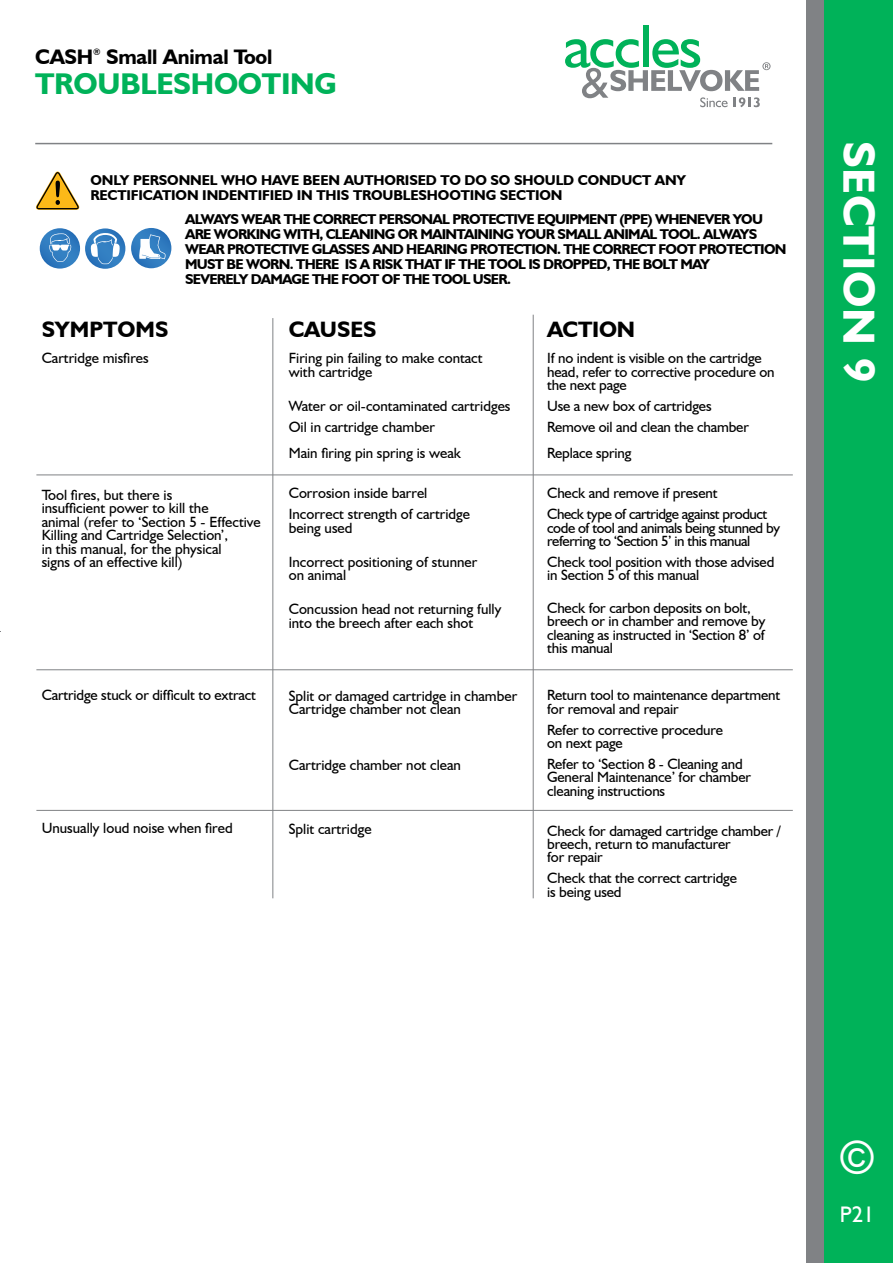
<style>
.page{position:relative;width:893px;height:1263px;background:#fff}
.page>*{position:absolute;margin:0;border:0;box-sizing:border-box;transform-origin:0 0}
.t1{font:700 45px "Humanist 521 BT";letter-spacing:.01em;color:#fff}
.t2{font:45px "Gill Sans";color:#fff}
.t3{font:700 30px "Humanist 521 BT";letter-spacing:-.01em;color:#00b259}
.t4{font:22.5px "Humanist 521 BT";color:#fff}
.t5{font:700 22.35px "Humanist 521 BT";color:#000}
.t6{font:700 21px "Humanist 521 BT";letter-spacing:-.01em;color:#000}
.t7{font:14.85px/13.4px "Humanist 521 BT";letter-spacing:-.01em;color:#000}
.t8{font:14.85px/20.9px "Humanist 521 BT";letter-spacing:-.03em;color:#000}
.t9{font:700 14.25px/15px "Humanist 521 BT";letter-spacing:-.05em;color:#000}
.t10{font:700 14.25px/15px "Humanist 521 BT";letter-spacing:-.01em;color:#000}
.t11{font:700 9px "Humanist 521 BT";color:#000}
</style>
<div class="page">
<div style="left:643px;top:26px;width:5px;height:41px;background:#00b259"></div>
<svg style="left:565px;top:39px;width:205px;height:68px"></svg>
<hr style="left:35px;top:143px;width:737px;height:1px;background:#808285">
<div style="left:806px;top:0;width:72px;height:1263px;background:#808285"></div>
<div style="left:824px;top:0;width:69px;height:1263px;background:#00b259"></div>
<hr style="left:272px;top:318px;width:1px;height:580px;background:#808285">
<hr style="left:533px;top:315px;width:1px;height:583px;background:#808285">
<hr style="left:36px;top:474px;width:757px;height:1px;background:#808285">
<hr style="left:36px;top:810px;width:757px;height:1px;background:#808285">
<hr style="left:36px;top:669px;width:757px;height:1px;background:#808285">
<svg style="left:40px;top:228px;width:40px;height:41px"></svg>
<svg style="left:49px;top:233px;width:22px;height:29px"></svg>
<svg style="left:85px;top:228px;width:40px;height:41px"></svg>
<svg style="left:91px;top:233px;width:29px;height:31px"></svg>
<svg style="left:131px;top:228px;width:40px;height:40px"></svg>
<svg style="left:139px;top:234px;width:27px;height:25px"></svg>
<svg style="left:36px;top:171px;width:44px;height:39px"></svg>
<h3 class="t6" style="left:35px;top:44px;width:60px">CASH</h3>
<p class="t11" style="left:93px;top:46px;width:9px">®</p>
<h3 class="t6" style="left:106px;top:44px;width:168px">Small Animal Tool</h3>
<h2 class="t3" style="left:35px;top:65px;width:303px">TROUBLESHOOTING</h2>
<p class="t10" style="left:90px;top:172px;width:597px">ONLY PERSONNEL WHO HAVE BEEN AUTHORISED TO DO SO SHOULD CONDUCT ANY<br>RECTIFICATION INDENTIFIED IN THIS TROUBLESHOOTING SECTION</p>
<p class="t9" style="left:185px;top:212px;width:603px">ALWAYS WEAR THE CORRECT PERSONAL PROTECTIVE EQUIPMENT (PPE) WHENEVER YOU ARE WORKING WITH, CLEANING OR MAINTAINING YOUR SMALL ANIMAL TOOL. ALWAYS WEAR PROTECTIVE GLASSES AND HEARING PROTECTION. THE CORRECT FOOT PROTECTION MUST BE WORN. THERE IS A RISK THAT IF THE TOOL IS DROPPED, THE BOLT MAY<br>SEVERELY DAMAGE THE FOOT OF THE TOOL USER.</p>
<h3 class="t5" style="left:42px;top:315px;width:128px">SYMPTOMS</h3>
<p class="t7" style="left:42px;top:351px;width:109px">Cartridge misfires</p>
<p class="t7" style="left:42px;top:488px;width:221px">Tool fires, but there is<br>insufficient power to kill the<br>animal (refer to ‘Section 5 - Effective<br>Killing and Cartridge Selection’,<br>in this manual, for the physical<br>signs of an effective kill)</p>
<h3 class="t5" style="left:289px;top:315px;width:89px">CAUSES</h3>
<p class="t7" style="left:289px;top:351px;width:195px">Firing pin failing to make contact with cartridge</p>
<p class="t7" style="left:289px;top:395px;width:223px;line-height:20.9px">Water or oil-contaminated cartridges<br>Oil in cartridge chamber</p>
<p class="t7" style="left:289px;top:446px;width:174px">Main firing pin spring is weak</p>
<p class="t7" style="left:289px;top:483px;width:183px;line-height:20.9px">Corrosion inside barrel<br>Incorrect strength of cartridge</p>
<p class="t7" style="left:289px;top:520px;width:65px">being used</p>
<p class="t7" style="left:289px;top:555px;width:190px">Incorrect positioning of stunner on animal</p>
<p class="t7" style="left:289px;top:602px;width:214px">Concussion head not returning fully into the breech after each shot</p>
<p class="t7" style="left:42px;top:687px;width:216px">Cartridge stuck or difficult to extract</p>
<p class="t7" style="left:289px;top:688px;width:230px">Split or damaged cartridge in chamber<br>Cartridge chamber not clean</p>
<p class="t7" style="left:289px;top:758px;width:174px">Cartridge chamber not clean</p>
<p class="t7" style="left:42px;top:821px;width:193px">Unusually loud noise when fired</p>
<p class="t7" style="left:289px;top:822px;width:84px">Split cartridge</p>
<h3 class="t5" style="left:547px;top:315px;width:89px">ACTION</h3>
<p class="t7" style="left:547px;top:351px;width:229px">If no indent is visible on the cartridge head, refer to corrective procedure on the next page</p>
<p class="t7" style="left:547px;top:395px;width:203px;line-height:20.9px">Use a new box of cartridges<br>Remove oil and clean the chamber</p>
<p class="t7" style="left:547px;top:446px;width:86px">Replace spring</p>
<p class="t8" style="left:547px;top:483px;width:222px">Check and remove if present<br>Check type of cartridge against product</p>
<p class="t8" style="left:547px;top:520px;width:234px;line-height:13.4px">code of tool and animals being stunned by referring to ‘Section 5’ in this manual</p>
<p class="t7" style="left:547px;top:555px;width:229px">Check tool position with those advised in Section 5 of this manual</p>
<p class="t7" style="left:547px;top:601px;width:220px">Check for carbon deposits on bolt, breech or in chamber and remove by cleaning as instructed in ‘Section 8’ of this manual</p>
<p class="t7" style="left:547px;top:688px;width:235px">Return tool to maintenance department for removal and repair</p>
<p class="t7" style="left:547px;top:722px;width:177px">Refer to corrective procedure on next page</p>
<p class="t7" style="left:547px;top:757px;width:205px">Refer to ‘Section 8 - Cleaning and<br>General Maintenance’ for chamber cleaning instructions</p>
<p class="t7" style="left:547px;top:823px;width:235px">Check for damaged cartridge chamber / breech, return to manufacturer<br>for repair</p>
<p class="t7" style="left:547px;top:871px;width:191px">Check that the correct cartridge is being used</p>
<h1 class="t1" style="left:887px;top:141px;width:243px;rotate:90deg">SECTION 9</h1>
<h1 class="t2" style="left:840px;top:1130px;width:35px">©</h1>
<h3 class="t4" style="left:840px;top:1200px;width:36px">P21</h3>
</div>
